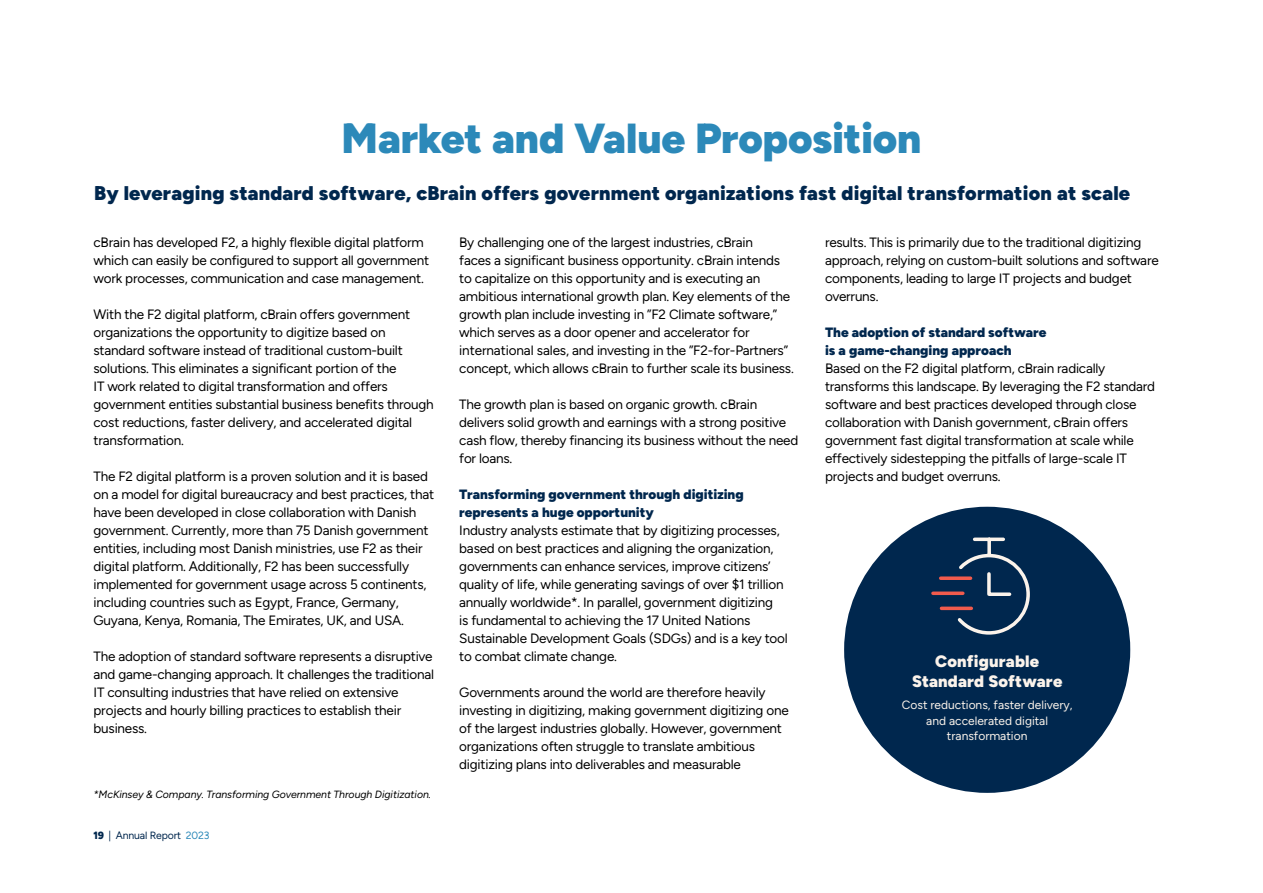
<style>
.page{position:relative;width:1263px;height:893px;background:#fff}
.page>*{position:absolute;margin:0;border:0;box-sizing:border-box;transform-origin:0 0}
.t1{font:900 42px "Figtree";letter-spacing:-.005em;color:#2c89b9}
.t2{font:900 19.8px "Figtree";letter-spacing:.01em;color:#00274e}
.t3{font:900 16.5px/20.2px "Figtree";letter-spacing:.01em;color:#fbf3eb;text-align:center}
.t4{font:13.5px/18px "Figtree";letter-spacing:-.015em;color:#000}
.t5{font:900 13.5px/18px "Figtree";color:#00274e}
.t6{font:12px/15.6px "Figtree";color:#fbf3eb;text-align:center}
.t7{font:italic 10.5px "Figtree";letter-spacing:-.005em;color:#000}
.t8{font:10.5px "Figtree";letter-spacing:-.015em;color:#00274e}
.s1{font-weight:900}
.s2{color:#2c89b9}
</style>
<div class="page">
<div style="left:844px;top:507px;width:286px;height:286px;background:#00274e;border-radius:50%"></div>
<svg style="left:954px;top:537px;width:76px;height:98px"></svg>
<svg style="left:941px;top:576px;width:29px;height:4px"></svg>
<hr style="left:941px;top:607px;width:30px;height:3px;background:#f15b4d">
<svg style="left:933px;top:591px;width:30px;height:4px"></svg>
<h1 class="t1" style="left:342px;top:111px;width:581px">Market and Value Proposition</h1>
<h2 class="t2" style="left:94px;top:180px;width:1037px">By leveraging standard software, cBrain offers government organizations fast digital transformation at scale</h2>
<p class="t4" style="left:94px;top:233px;width:337px">cBrain has developed F2, a highly flexible digital platform which can easily be configured to support all government work processes, communication and case management.</p>
<p class="t4" style="left:94px;top:305px;width:342px">With the F2 digital platform, cBrain offers government organizations the opportunity to digitize based on standard software instead of traditional custom-built solutions. This eliminates a significant portion of the<br>IT work related to digital transformation and offers government entities substantial business benefits through cost reductions, faster delivery, and accelerated digital transformation.</p>
<p class="t4" style="left:94px;top:467px;width:342px">The F2 digital platform is a proven solution and it is based on a model for digital bureaucracy and best practices, that have been developed in close collaboration with Danish government. Currently, more than 75 Danish government entities, including most Danish ministries, use F2 as their digital platform. Additionally, F2 has been successfully implemented for government usage across 5 continents, including countries such as Egypt, France, Germany, Guyana, Kenya, Romania, The Emirates, UK, and USA.</p>
<p class="t4" style="left:94px;top:647px;width:342px">The adoption of standard software represents a disruptive and game-changing approach. It challenges the traditional IT consulting industries that have relied on extensive projects and hourly billing practices to establish their business.</p>
<p class="t7" style="left:94px;top:788px;width:339px">*McKinsey &amp; Company. Transforming Government Through Digitization.</p>
<p class="t8" style="left:94px;top:829px;width:117px"><span class="s1">19</span> | Annual Report <span class="s2">2023</span></p>
<p class="t4" style="left:459px;top:233px;width:336px">By challenging one of the largest industries, cBrain<br>faces a significant business opportunity. cBrain intends to capitalize on this opportunity and is executing an ambitious international growth plan. Key elements of the growth plan include investing in ”F2 Climate software,” which serves as a door opener and accelerator for international sales, and investing in the ”F2-for-Partners” concept, which allows cBrain to further scale its business.</p>
<p class="t4" style="left:459px;top:395px;width:341px">The growth plan is based on organic growth. cBrain delivers solid growth and earnings with a strong positive cash flow, thereby financing its business without the need for loans.</p>
<p class="t5" style="left:459px;top:484px;width:286px">Transforming government through digitizing represents a huge opportunity</p>
<p class="t4" style="left:459px;top:521px;width:330px">Industry analysts estimate that by digitizing processes, based on best practices and aligning the organization, governments can enhance services, improve citizens’ quality of life, while generating savings of over $1 trillion annually worldwide*. In parallel, government digitizing<br>is fundamental to achieving the 17 United Nations Sustainable Development Goals (SDGs) and is a key tool to combat climate change.</p>
<p class="t4" style="left:459px;top:683px;width:331px">Governments around the world are therefore heavily investing in digitizing, making government digitizing one of the largest industries globally. However, government organizations often struggle to translate ambitious digitizing plans into deliverables and measurable</p>
<p class="t4" style="left:825px;top:233px;width:335px">results. This is primarily due to the traditional digitizing approach, relying on custom-built solutions and software components, leading to large IT projects and budget overruns.</p>
<p class="t5" style="left:825px;top:322px;width:223px">The adoption of standard software is a game-changing approach</p>
<p class="t4" style="left:825px;top:359px;width:332px">Based on the F2 digital platform, cBrain radically transforms this landscape. By leveraging the F2 standard software and best practices developed through close collaboration with Danish government, cBrain offers government fast digital transformation at scale while effectively sidestepping the pitfalls of large-scale IT projects and budget overruns.</p>
<p class="t3" style="left:912px;top:651px;width:152px">Configurable<br>Standard Software</p>
<p class="t6" style="left:902px;top:697px;width:172px">Cost reductions, faster delivery, and accelerated digital transformation</p>
</div>
